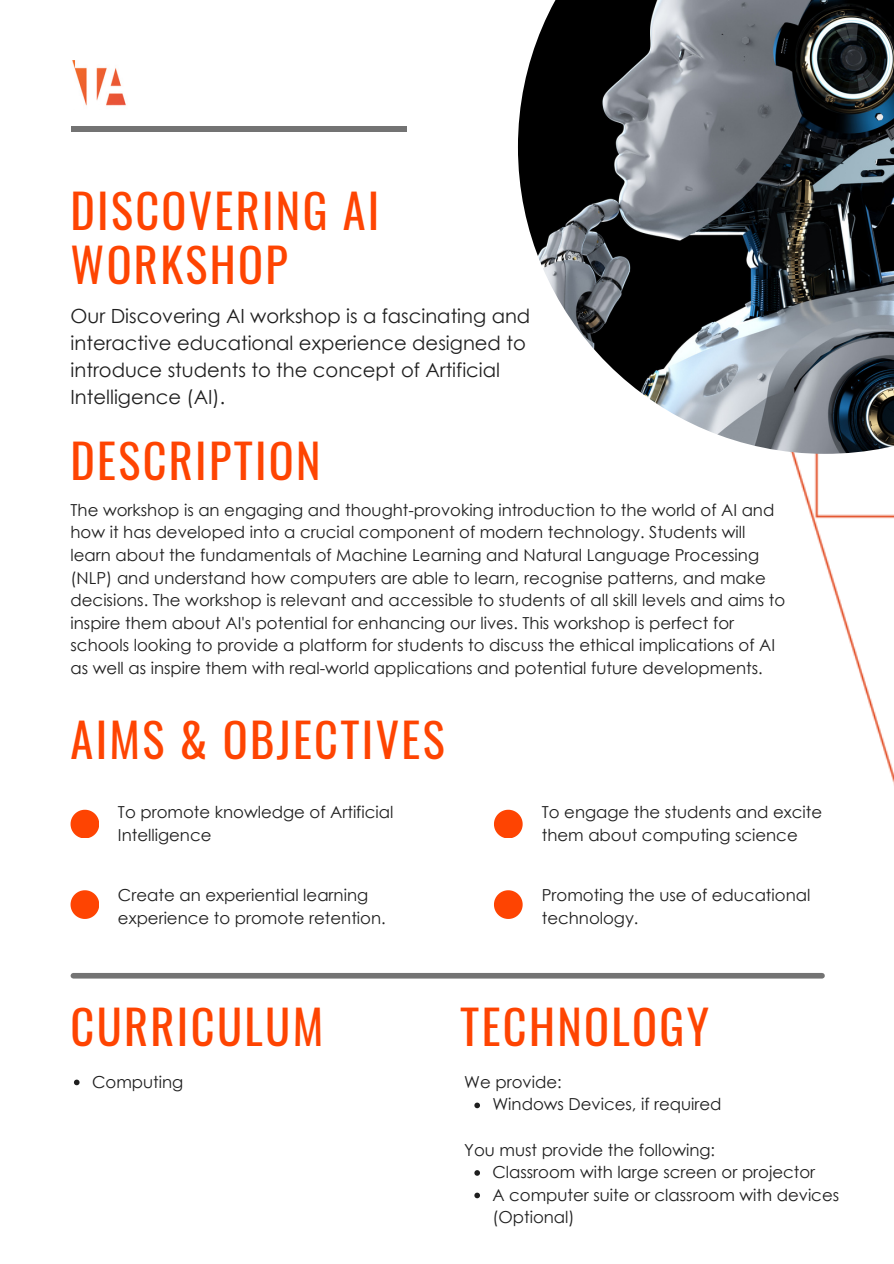
<style>
.page{position:relative;width:894px;height:1264px;background:#fff}
.page>*{position:absolute;margin:0;border:0;box-sizing:border-box;transform-origin:0 0}
.t1{font:46.35px/54px "Oswald";letter-spacing:.05em;color:#fe4402}
.t2{font:19.5px/27px "Century Gothic";color:#1f1f1f}
.t3{font:16.5px/22.5px "Century Gothic";color:#1f1f1f}
</style>
<div class="page">
<div style="left:70px;top:126px;width:336px;height:6px;background:#737373"></div>
<img style="left:72px;top:61px;width:54px;height:45px">
<div style="left:73px;top:972px;width:748px;height:6px;background:#737373"></div>
<img style="left:791px;top:454px;width:102px;height:328px">
<img style="left:518px;top:0;width:375px;height:454px">
<svg style="left:74px;top:1079px;width:5px;height:6px"></svg>
<svg style="left:474px;top:1102px;width:6px;height:6px"></svg>
<svg style="left:474px;top:1170px;width:6px;height:5px"></svg>
<svg style="left:474px;top:1192px;width:6px;height:6px"></svg>
<svg style="left:70px;top:809px;width:29px;height:28px"></svg>
<svg style="left:70px;top:890px;width:29px;height:28px"></svg>
<svg style="left:494px;top:809px;width:28px;height:28px"></svg>
<svg style="left:494px;top:890px;width:28px;height:28px"></svg>
<p class="t1" style="left:70px;top:182px;width:310px">DISCOVERING AI<br>WORKSHOP</p>
<p class="t2" style="left:70px;top:302px;width:461px">Our Discovering AI workshop is a fascinating and interactive educational experience designed to introduce students to the concept of Artificial Intelligence (AI).</p>
<p class="t1" style="left:70px;top:431px;width:251px">DESCRIPTION</p>
<p class="t3" style="left:70px;top:498px;width:716px">The workshop is an engaging and thought-provoking introduction to the world of AI and how it has developed into a crucial component of modern technology. Students will learn about the fundamentals of Machine Learning and Natural Language Processing (NLP) and understand how computers are able to learn, recognise patterns, and make decisions. The workshop is relevant and accessible to students of all skill levels and aims to inspire them about AI's potential for enhancing our lives. This workshop is perfect for schools looking to provide a platform for students to discuss the ethical implications of AI as well as inspire them with real-world applications and potential future developments.</p>
<p class="t1" style="left:70px;top:711px;width:375px">AIMS &amp; OBJECTIVES</p>
<p class="t3" style="left:118px;top:800px;width:277px">To promote knowledge of Artificial<br>Intelligence</p>
<p class="t3" style="left:541px;top:800px;width:282px">To engage the students and excite them about computing science</p>
<p class="t3" style="left:118px;top:883px;width:269px">Create an experiential learning experience to promote retention.</p>
<p class="t3" style="left:541px;top:883px;width:270px">Promoting the use of educational technology.</p>
<p class="t1" style="left:70px;top:997px;width:254px">CURRICULUM</p>
<p class="t3" style="left:92px;top:1069px;width:93px">Computing</p>
<p class="t1" style="left:460px;top:997px;width:250px">TECHNOLOGY</p>
<p class="t3" style="left:464px;top:1070px;width:99px">We provide:</p>
<p class="t3" style="left:492px;top:1092px;width:231px">Windows Devices, if required</p>
<p class="t3" style="left:464px;top:1137px;width:252px">You must provide the following:</p>
<p class="t3" style="left:492px;top:1160px;width:324px">Classroom with large screen or projector</p>
<p class="t3" style="left:492px;top:1182px;width:348px">A computer suite or classroom with devices (Optional)</p>
</div>
